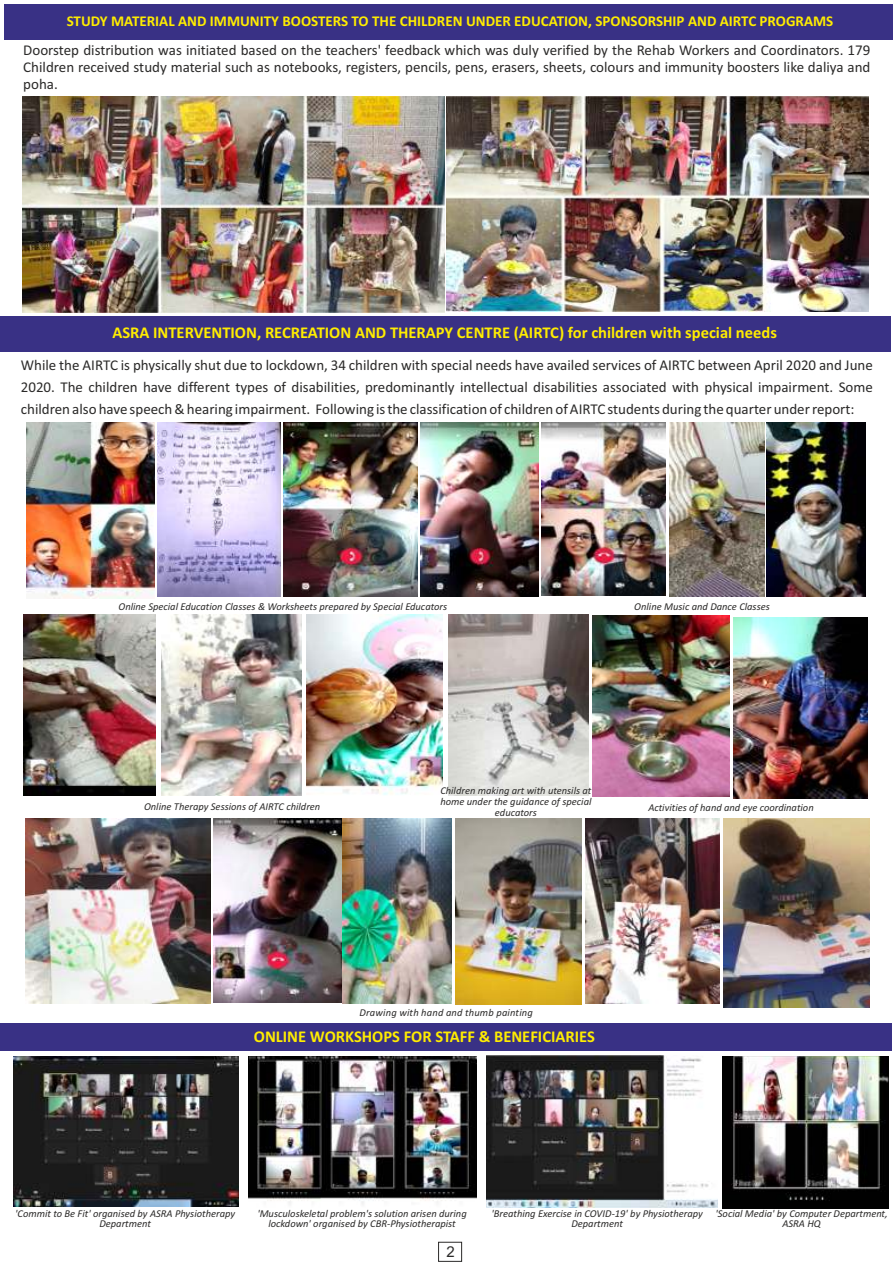
<style>
.page{position:relative;width:893px;height:1263px;background:#fff}
.page>*{position:absolute;margin:0;border:0;box-sizing:border-box;transform-origin:0 0}
.t1{font:700 16.5px "Calibri";color:#ffed00}
.t2{font:15px/21.9px "Calibri";color:#2b2a29;text-align:justify}
.t3{font:700 15px "Calibri";color:#ffed00}
.t4{font:15px "Arial";color:#2b2a29}
.t5{font:italic 10.5px/10.2px "Calibri";color:#2b2a29;text-align:center}
</style>
<div class="page">
<div style="left:4px;top:4px;width:889px;height:36px;background:#393185"></div>
<img style="left:27px;top:422px;width:127px;height:176px">
<img style="left:157px;top:422px;width:124px;height:175px">
<img style="left:283px;top:422px;width:135px;height:175px">
<img style="left:421px;top:422px;width:118px;height:174px">
<img style="left:541px;top:422px;width:124px;height:174px">
<img style="left:669px;top:422px;width:95px;height:174px">
<img style="left:767px;top:422px;width:98px;height:174px">
<img style="left:161px;top:615px;width:141px;height:180px">
<img style="left:23px;top:615px;width:133px;height:181px">
<img style="left:307px;top:615px;width:135px;height:180px">
<img style="left:449px;top:615px;width:139px;height:181px">
<img style="left:456px;top:819px;width:126px;height:185px">
<img style="left:585px;top:819px;width:135px;height:184px">
<img style="left:25px;top:819px;width:185px;height:184px">
<img style="left:214px;top:819px;width:237px;height:184px">
<img style="left:593px;top:616px;width:136px;height:180px">
<img style="left:733px;top:617px;width:134px;height:182px">
<img style="left:723px;top:819px;width:147px;height:188px">
<img style="left:23px;top:96px;width:421px;height:217px">
<img style="left:447px;top:96px;width:421px;height:215px">
<div style="left:0;top:316px;width:891px;height:36px;background:#393185"></div>
<div style="left:0;top:1023px;width:892px;height:28px;background:#393185"></div>
<img style="left:14px;top:1056px;width:225px;height:150px">
<img style="left:249px;top:1056px;width:228px;height:149px">
<img style="left:486px;top:1055px;width:231px;height:152px">
<img style="left:722px;top:1056px;width:167px;height:152px">
<div style="left:438px;top:1242px;width:24px;height:19px;border:1px solid #2b2a29"></div>
<p class="t3" style="left:67px;top:14px;width:768px">STUDY MATERIAL AND IMMUNITY BOOSTERS TO THE CHILDREN UNDER EDUCATION, SPONSORSHIP AND AIRTC PROGRAMS</p>
<p class="t2" style="left:23px;top:43px;width:849px;line-height:17px">Doorstep distribution was initiated based on the teachers' feedback which was duly verified by the Rehab Workers and Coordinators. 179<br>Children received study material such as notebooks, registers, pencils, pens, erasers, sheets, colours and immunity boosters like daliya and poha.</p>
<p class="t1" style="left:112px;top:325px;width:666px">ASRA INTERVENTION, RECREATION AND THERAPY CENTRE (AIRTC) for children with special needs</p>
<p class="t2" style="left:21px;top:356px;width:854px">While the AIRTC is physically shut due to lockdown, 34 children with special needs have availed services of AIRTC between April 2020 and June 2020. The children have different types of disabilities, predominantly intellectual disabilities associated with physical impairment. Some children also have speech &amp; hearing impairment. Following is the classification of children of AIRTC students during the quarter under report:</p>
<p class="t5" style="left:118px;top:602px;width:330px">Online Special Education Classes &amp; Worksheets prepared by Special Educators</p>
<p class="t5" style="left:634px;top:602px;width:137px">Online Music and Dance Classes</p>
<p class="t5" style="left:144px;top:802px;width:178px">Online Therapy Sessions of AIRTC children</p>
<p class="t5" style="left:440px;top:785px;width:153px;line-height:10.9px">Children making art with utensils at home under the guidance of special educators</p>
<p class="t5" style="left:648px;top:804px;width:167px">Activities of hand and eye coordination</p>
<p class="t5" style="left:360px;top:1008px;width:175px">Drawing with hand and thumb painting</p>
<p class="t1" style="left:254px;top:1030px;width:342px">ONLINE WORKSHOPS FOR STAFF &amp; BENEFICIARIES</p>
<p class="t5" style="left:15px;top:1209px;width:221px">'Commit to Be Fit' organised by ASRA Physiotherapy<br>Department</p>
<p class="t5" style="left:257px;top:1209px;width:211px">'Musculoskeletal problem's solution arisen during lockdown' organised by CBR-Physiotherapist</p>
<p class="t5" style="left:491px;top:1209px;width:213px">'Breathing Exercise in COVID-19' by Physiotherapy<br>Department</p>
<p class="t5" style="left:715px;top:1209px;width:174px">'Social Media' by Computer Department,<br>ASRA HQ</p>
<p class="t4" style="left:446px;top:1246px;width:10px">2</p>
</div>
